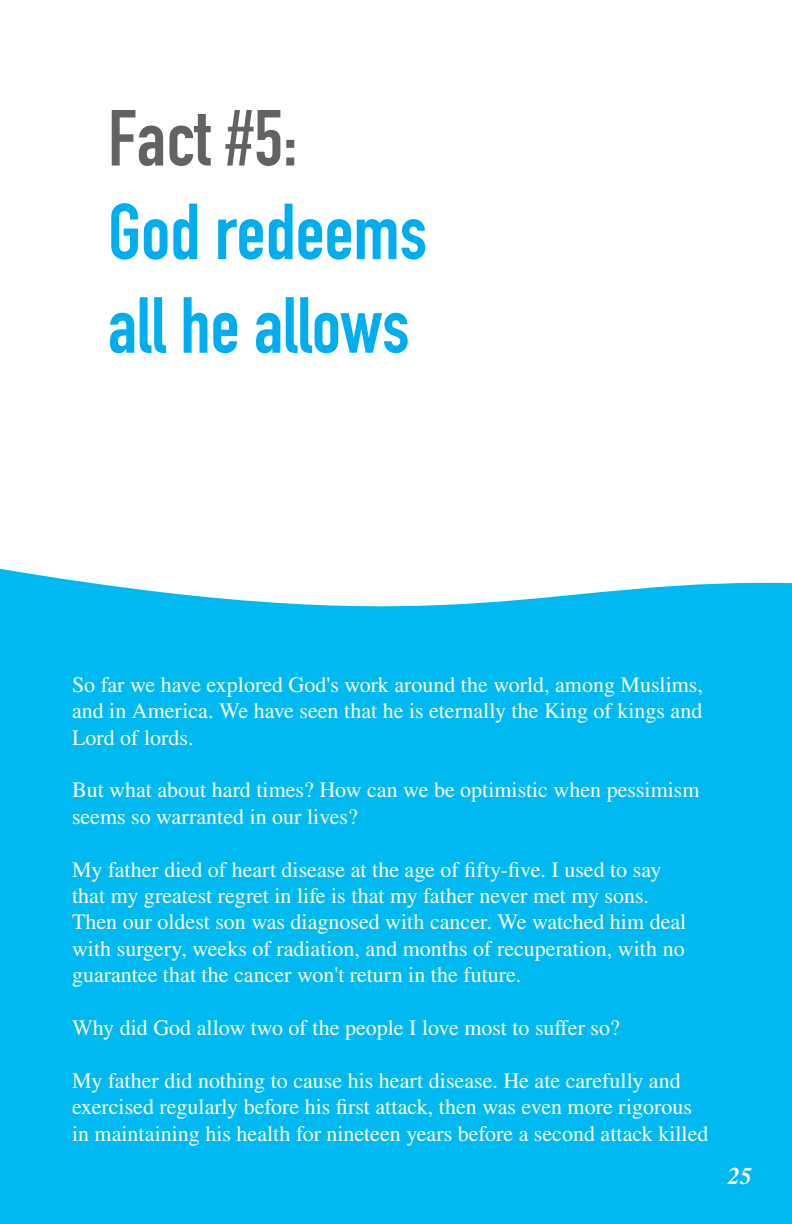
<style>
.page{position:relative;width:792px;height:1224px;background:#fff}
.page>*{position:absolute;margin:0;border:0;box-sizing:border-box;transform-origin:0 0}
.t1{font:700 78px/93.6px "DIN Condensed";color:#00aeef}
.t2{font:700 78px "DIN Condensed";color:#616264}
.t3{font:italic 700 24px "STIX General";color:#fff}
.t4{font:22px/26.4px "STIX General";color:#fff}
</style>
<div class="page">
<div style="left:0;top:569px;width:792px;height:655px;background:#00b9f1"></div>
<h1 class="t2" style="left:108px;top:92px;width:191px">Fact #5:</h1>
<h1 class="t1" style="left:108px;top:186px;width:321px">God redeems all he allows</h1>
<p class="t4" style="left:72px;top:672px;width:633px;text-align:justify">So far we have explored God's work around the world, among Muslims, and in America. We have seen that he is eternally the King of kings and Lord of lords.</p>
<p class="t4" style="left:72px;top:778px;width:629px">But what about hard times? How can we be optimistic when pessimism seems so warranted in our lives?</p>
<p class="t4" style="left:72px;top:857px;width:616px">My father died of heart disease at the age of fifty-five. I used to say that my greatest regret in life is that my father never met my sons.<br>Then our oldest son was diagnosed with cancer. We watched him deal with surgery, weeks of radiation, and months of recuperation, with no guarantee that the cancer won't return in the future.</p>
<p class="t4" style="left:72px;top:1015px;width:549px">Why did God allow two of the people I love most to suffer so?</p>
<p class="t4" style="left:72px;top:1068px;width:638px">My father did nothing to cause his heart disease. He ate carefully and exercised regularly before his first attack, then was even more rigorous in maintaining his health for nineteen years before a second attack killed</p>
<p class="t3" style="left:728px;top:1160px;width:25px">25</p>
</div>
